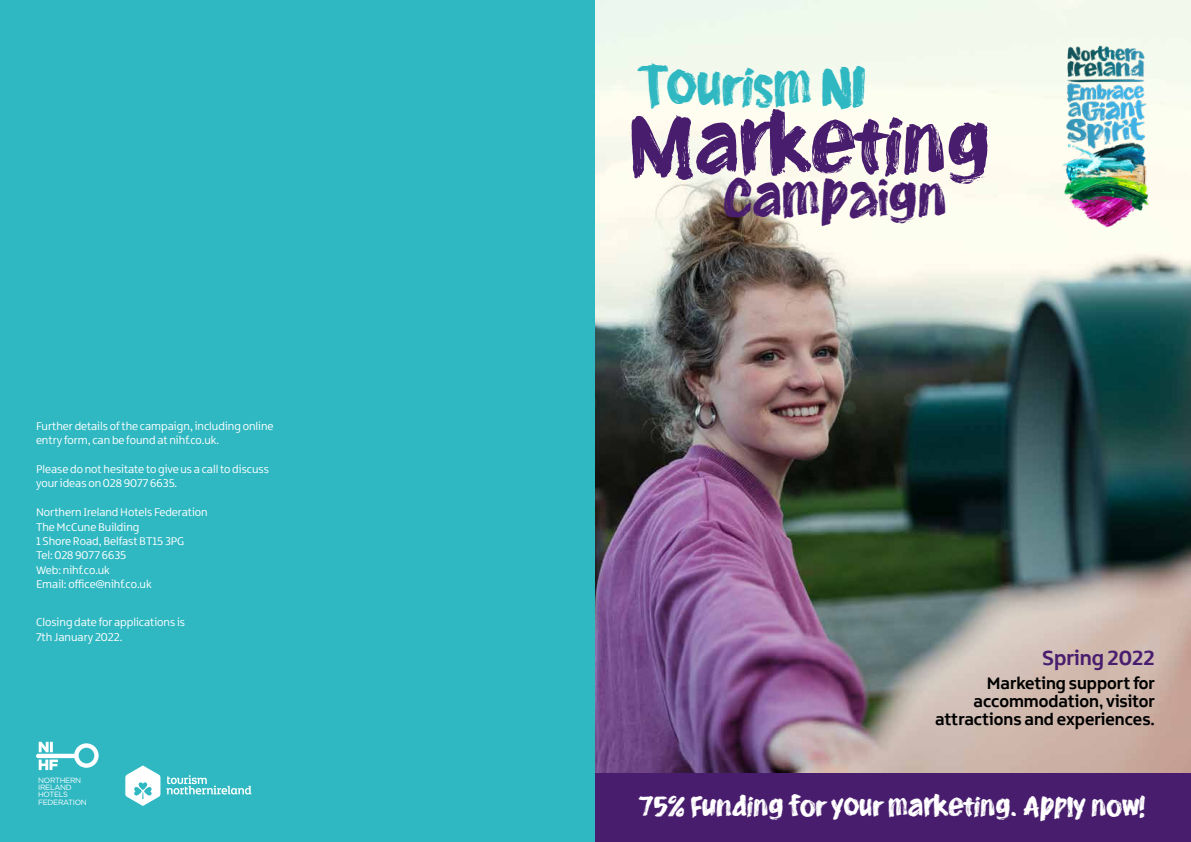
<style>
.page{position:relative;width:1191px;height:842px;background:#2fb8c2}
.page>*{position:absolute;margin:0;border:0;box-sizing:border-box;transform-origin:0 0}
.t1{font:72px "Giant Spirit";color:#491d6e}
.t2{font:48px "Giant Spirit";color:#2fb8c2}
.t3{font:48px "Giant Spirit";color:#491d6e}
.t4{font:25px "Giant Spirit";color:#fff}
.t5{font:700 22px "Northern Ireland";color:#491d6e}
.t6{font:700 18px/18px "Northern Ireland";color:#000;text-align:right}
.t7{font:12px/14.4px "Northern Ireland";color:#fff}
.t8{font:7.6px/7.4px "Gotham";letter-spacing:-.04em;color:#fff}
</style>
<div class="page">
<img style="left:595px;top:0;width:596px;height:774px">
<img style="left:1055px;top:35px;width:100px;height:198px">
<svg style="left:36px;top:742px;width:63px;height:28px"></svg>
<svg style="left:166px;top:775px;width:85px;height:19px"></svg>
<svg style="left:125px;top:765px;width:35px;height:41px"></svg>
<div style="left:595px;top:774px;width:596px;height:68px;background:#491d6e"></div>
<p class="t7" style="left:36px;top:419px;width:239px">Further details of the campaign, including online entry form, can be found at nihf.co.uk.</p>
<p class="t7" style="left:36px;top:462px;width:235px">Please do not hesitate to give us a call to discuss your ideas on 028 9077 6635.</p>
<p class="t7" style="left:36px;top:505px;width:173px">Northern Ireland Hotels Federation<br>The McCune Building<br>1 Shore Road, Belfast BT15 3PG<br>Tel: 028 9077 6635<br>Web: nihf.co.uk<br>Email: office@nihf.co.uk</p>
<p class="t7" style="left:36px;top:615px;width:151px">Closing date for applications is<br>7th January 2022.</p>
<p class="t8" style="left:38px;top:776px;width:50px">NORTHERN<br>IRELAND<br>HOTELS<br>FEDERATION</p>
<h2 class="t2" style="left:639px;top:50px;width:230px">Tourism NI</h2>
<h1 class="t1" style="left:630px;top:91px;width:362px">Marketing</h1>
<h2 class="t3" style="left:725px;top:161px;width:223px">Campaign</h2>
<h3 class="t5" style="left:1042px;top:644px;width:114px">Spring 2022</h3>
<h3 class="t6" style="left:935px;top:674px;width:221px">Marketing support for accommodation, visitor attractions and experiences.</h3>
<h3 class="t4" style="left:639px;top:787px;width:509px">75% Funding for your marketing. Apply now!</h3>
</div>
